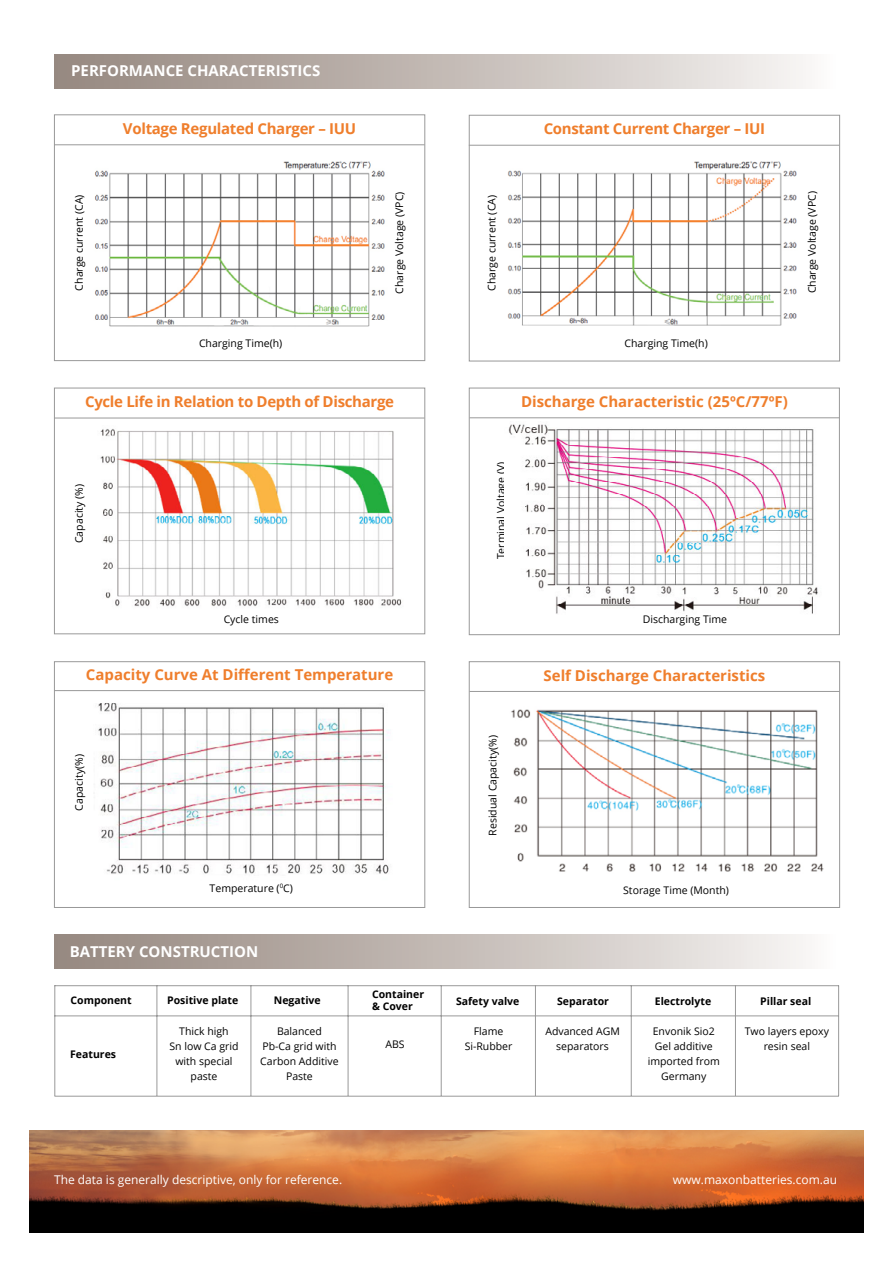
<style>
.page{position:relative;width:893px;height:1263px;background:#fff}
.page>*{position:absolute;margin:0;border:0;box-sizing:border-box;transform-origin:0 0}
.t1{font:700 15px "Open Sans";color:#ef7e2c}
.t2{font:700 15px "Open Sans";letter-spacing:-.02em;color:#ef7e2c}
.t3{font:700 15px "Open Sans";color:#fff}
.t4{font:12px "Open Sans";color:#fff}
.t5{font:10.5px/15px "Open Sans";color:#000;text-align:center}
.t6{font:700 10.5px/12px "Open Sans";color:#000}
</style>
<div class="page">
<div style="left:54px;top:54px;width:785px;height:34px;background:linear-gradient(to right,#93857c,#f8f6f4)"></div>
<img style="left:98px;top:703px;width:291px;height:171px">
<div style="left:54px;top:661px;width:371px;height:247px;border:1px solid #999"></div>
<img style="left:511px;top:709px;width:313px;height:163px">
<div style="left:469px;top:661px;width:371px;height:247px;border:1px solid #999"></div>
<hr style="left:54px;top:690px;width:371px;height:1px;background:#999">
<img style="left:508px;top:424px;width:310px;height:190px">
<div style="left:469px;top:388px;width:371px;height:247px;border:1px solid #999"></div>
<hr style="left:469px;top:417px;width:371px;height:1px;background:#999">
<hr style="left:469px;top:691px;width:371px;height:1px;background:#999">
<img style="left:100px;top:429px;width:302px;height:178px">
<div style="left:54px;top:388px;width:371px;height:246px;border:1px solid #999"></div>
<hr style="left:54px;top:418px;width:371px;height:1px;background:#999">
<img style="left:94px;top:161px;width:291px;height:166px">
<div style="left:54px;top:114px;width:371px;height:247px;border:1px solid #999"></div>
<hr style="left:54px;top:144px;width:371px;height:1px;background:#999">
<img style="left:507px;top:161px;width:290px;height:165px">
<div style="left:469px;top:115px;width:371px;height:246px;border:1px solid #999"></div>
<hr style="left:469px;top:145px;width:370px;height:1px;background:#999">
<div style="left:54px;top:934px;width:785px;height:34px;background:linear-gradient(to right,#93857c,#f8f6f4)"></div>
<hr style="left:838px;top:985px;width:1px;height:111px;background:#999">
<hr style="left:735px;top:985px;width:1px;height:111px;background:#999">
<hr style="left:631px;top:985px;width:1px;height:111px;background:#999">
<hr style="left:535px;top:985px;width:1px;height:111px;background:#999">
<hr style="left:441px;top:985px;width:1px;height:111px;background:#999">
<hr style="left:348px;top:985px;width:1px;height:111px;background:#999">
<hr style="left:251px;top:985px;width:1px;height:111px;background:#999">
<hr style="left:157px;top:985px;width:1px;height:111px;background:#999">
<hr style="left:54px;top:985px;width:1px;height:111px;background:#999">
<hr style="left:54px;top:1096px;width:785px;height:1px;background:#999">
<hr style="left:54px;top:1015px;width:785px;height:1px;background:#999">
<hr style="left:54px;top:985px;width:785px;height:1px;background:#999">
<img style="left:30px;top:1131px;width:833px;height:102px">
<h1 class="t3" style="left:71px;top:60px;width:251px">PERFORMANCE CHARACTERISTICS</h1>
<h1 class="t2" style="left:123px;top:118px;width:235px">Voltage Regulated Charger – IUU</h1>
<h1 class="t2" style="left:544px;top:118px;width:223px">Constant Current Charger – IUI</h1>
<p class="t5" style="left:71px;top:290px;width:97px;rotate:-90deg">Charge current (CA)</p>
<p class="t5" style="left:391px;top:294px;width:104px;rotate:-90deg">Charge Voltage (VPC)</p>
<p class="t5" style="left:804px;top:293px;width:104px;rotate:-90deg">Charge Voltage (VPC)</p>
<p class="t5" style="left:484px;top:291px;width:97px;rotate:-90deg">Charge current (CA)</p>
<p class="t5" style="left:199px;top:335px;width:85px">Charging Time(h)</p>
<p class="t5" style="left:624px;top:336px;width:85px">Charging Time(h)</p>
<h1 class="t2" style="left:85px;top:391px;width:311px">Cycle Life in Relation to Depth of Discharge</h1>
<p class="t5" style="left:71px;top:543px;width:60px;rotate:-90deg">Capacity (%)</p>
<p class="t5" style="left:224px;top:612px;width:57px">Cycle times</p>
<h1 class="t1" style="left:521px;top:391px;width:268px">Discharge Characteristic (25ºC/77ºF)</h1>
<p class="t5" style="left:493px;top:559px;width:99px;rotate:-90deg">Terminal Voltage (V)</p>
<p class="t5" style="left:643px;top:612px;width:86px">Discharging Time</p>
<h1 class="t1" style="left:86px;top:664px;width:309px">Capacity Curve At Different Temperature</h1>
<h1 class="t1" style="left:543px;top:665px;width:223px">Self Discharge Characteristics</h1>
<p class="t5" style="left:71px;top:810px;width:58px;rotate:-90deg">Capacity(%)</p>
<p class="t5" style="left:485px;top:836px;width:102px;rotate:-90deg">Residual Capacity(%)</p>
<p class="t5" style="left:210px;top:880px;width:85px">Temperature (<sup>0</sup>C)</p>
<p class="t5" style="left:623px;top:882px;width:107px">Storage Time (Month)</p>
<h1 class="t3" style="left:70px;top:941px;width:190px">BATTERY CONSTRUCTION</h1>
<p class="t6" style="left:71px;top:993px;width:63px">Component</p>
<p class="t6" style="left:167px;top:993px;width:73px">Positive plate</p>
<p class="t6" style="left:274px;top:993px;width:48px">Negative</p>
<p class="t6" style="left:456px;top:994px;width:65px">Safety valve</p>
<p class="t6" style="left:372px;top:988px;width:54px">Container &amp; Cover</p>
<p class="t6" style="left:557px;top:994px;width:53px">Separator</p>
<p class="t6" style="left:655px;top:994px;width:58px">Electrolyte</p>
<p class="t6" style="left:760px;top:994px;width:53px">Pillar seal</p>
<p class="t6" style="left:70px;top:1048px;width:47px">Features</p>
<p class="t5" style="left:169px;top:1023px;width:71px">Thick high<br>Sn low Ca grid with special paste</p>
<p class="t5" style="left:260px;top:1023px;width:80px">Balanced<br>Pb-Ca grid with<br>Carbon Additive<br>Paste</p>
<p class="t5" style="left:385px;top:1036px;width:21px">ABS</p>
<p class="t5" style="left:465px;top:1023px;width:49px">Flame<br>Si-Rubber</p>
<p class="t5" style="left:545px;top:1023px;width:76px">Advanced AGM separators</p>
<p class="t5" style="left:648px;top:1023px;width:74px">Envonik Sio2<br>Gel additive imported from<br>Germany</p>
<p class="t5" style="left:745px;top:1023px;width:86px">Two layers epoxy resin seal</p>
<p class="t4" style="left:54px;top:1172px;width:290px">The data is generally descriptive, only for reference.</p>
<p class="t4" style="left:673px;top:1172px;width:166px">www.maxonbatteries.com.au</p>
</div>
